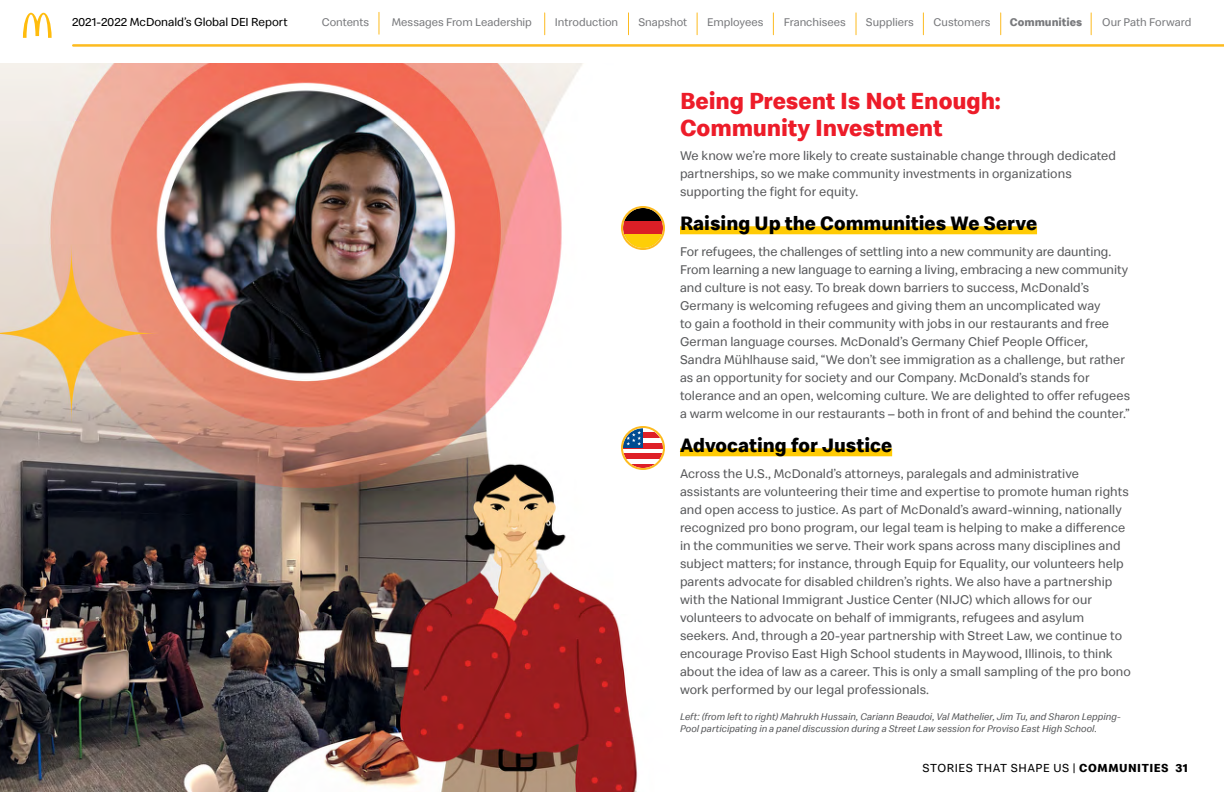
<style>
.page{position:relative;width:1224px;height:792px;background:#fff}
.page>*{position:absolute;margin:0;border:0;box-sizing:border-box;transform-origin:0 0}
.t1{font:700 24px/27px "Speedee";letter-spacing:-.005em;color:#ed1c29}
.t2{font:700 20px "Speedee";color:#000}
.t3{font:13px/18px "Speedee";letter-spacing:.005em;color:#58595b}
.t4{font:12px "Speedee";letter-spacing:.005em;color:#000}
.t5{font:12px "Speedee";letter-spacing:.045em;color:#000}
.t6{font:11.5px "Speedee";color:#797a7d}
.t7{font:700 11.5px "Speedee";color:#797a7d}
.t8{font:italic 10px/12px "Speedee";letter-spacing:.005em;color:#58595b}
.s1{font-weight:700}
</style>
<div class="page">
<img style="left:0;top:63px;width:1038px;height:729px">
<hr style="left:73px;top:44px;width:1151px;height:3px;background:#fdbb20">
<svg style="left:628px;top:13px;width:1px;height:22px"></svg>
<svg style="left:1001px;top:13px;width:1px;height:22px"></svg>
<svg style="left:923px;top:13px;width:1px;height:22px"></svg>
<svg style="left:856px;top:13px;width:1px;height:22px"></svg>
<svg style="left:773px;top:13px;width:1px;height:22px"></svg>
<svg style="left:697px;top:13px;width:1px;height:22px"></svg>
<svg style="left:379px;top:12px;width:1px;height:22px"></svg>
<svg style="left:545px;top:13px;width:1px;height:22px"></svg>
<svg style="left:1091px;top:13px;width:1px;height:22px"></svg>
<div style="left:680px;top:226px;width:357px;height:8px;background:#ffcb05"></div>
<div style="left:680px;top:448px;width:212px;height:8px;background:#ffcb05"></div>
<svg style="left:23px;top:13px;width:29px;height:25px"></svg>
<svg style="left:623px;top:208px;width:40px;height:13px"></svg>
<div style="left:623px;top:221px;width:40px;height:14px;background:#db1f26"></div>
<svg style="left:623px;top:234px;width:40px;height:14px"></svg>
<div style="left:621px;top:206px;width:44px;height:44px;border:2px solid #fdbb20;border-radius:50%"></div>
<svg style="left:623px;top:428px;width:40px;height:40px"></svg>
<div style="left:621px;top:426px;width:44px;height:44px;border:2px solid #fdbb20;border-radius:50%"></div>
<p class="t4" style="left:72px;top:15px;width:217px">2021-2022 McDonald’s Global DEI Report</p>
<p class="t6" style="left:322px;top:15px;width:49px">Contents</p>
<p class="t6" style="left:392px;top:15px;width:142px">Messages From Leadership</p>
<p class="t6" style="left:555px;top:15px;width:65px">Introduction</p>
<p class="t6" style="left:638px;top:15px;width:50px">Snapshot</p>
<p class="t6" style="left:707px;top:15px;width:58px">Employees</p>
<p class="t6" style="left:784px;top:15px;width:64px">Franchisees</p>
<p class="t6" style="left:866px;top:15px;width:49px">Suppliers</p>
<p class="t6" style="left:934px;top:15px;width:58px">Customers</p>
<p class="t7" style="left:1010px;top:15px;width:74px">Communities</p>
<p class="t6" style="left:1102px;top:15px;width:91px">Our Path Forward</p>
<h2 class="t1" style="left:680px;top:88px;width:322px">Being Present Is Not Enough:<br>Community Investment</h2>
<p class="t3" style="left:680px;top:147px;width:438px">We know we’re more likely to create sustainable change through dedicated partnerships, so we make community investments in organizations</p>
<p class="t3" style="left:680px;top:183px;width:180px">supporting the fight for equity.</p>
<h3 class="t2" style="left:680px;top:210px;width:359px">Raising Up the Communities We Serve</h3>
<p class="t3" style="left:680px;top:243px;width:450px">For refugees, the challenges of settling into a new community are daunting.<br>From learning a new language to earning a living, embracing a new community and culture is not easy. To break down barriers to success, McDonald’s Germany is welcoming refugees and giving them an uncomplicated way<br>to gain a foothold in their community with jobs in our restaurants and free</p>
<p class="t3" style="left:680px;top:333px;width:410px">German language courses. McDonald’s Germany Chief People Officer,</p>
<p class="t3" style="left:680px;top:351px;width:446px">Sandra Mühlhause said, “We don’t see immigration as a challenge, but rather as an opportunity for society and our Company. McDonald’s stands for</p>
<p class="t3" style="left:680px;top:387px;width:452px">tolerance and an open, welcoming culture. We are delighted to offer refugees</p>
<p class="t3" style="left:680px;top:405px;width:451px">a warm welcome in our restaurants – both in front of and behind the counter.”</p>
<h3 class="t2" style="left:680px;top:432px;width:214px">Advocating for Justice</h3>
<p class="t3" style="left:680px;top:465px;width:450px">Across the U.S., McDonald’s attorneys, paralegals and administrative assistants are volunteering their time and expertise to promote human rights and open access to justice. As part of McDonald’s award-winning, nationally</p>
<p class="t3" style="left:680px;top:519px;width:447px">recognized pro bono program, our legal team is helping to make a difference</p>
<p class="t3" style="left:680px;top:537px;width:445px">in the communities we serve. Their work spans across many disciplines and subject matters; for instance, through Equip for Equality, our volunteers help parents advocate for disabled children’s rights. We also have a partnership with the National Immigrant Justice Center (NIJC) which allows for our volunteers to advocate on behalf of immigrants, refugees and asylum seekers. And, through a 20-year partnership with Street Law, we continue to</p>
<p class="t3" style="left:680px;top:645px;width:434px">encourage Proviso East High School students in Maywood, Illinois, to think</p>
<p class="t3" style="left:680px;top:663px;width:452px">about the idea of law as a career. This is only a small sampling of the pro bono work performed by our legal professionals.</p>
<p class="t8" style="left:680px;top:711px;width:442px">Left: (from left to right) Mahrukh Hussain, Cariann Beaudoi, Val Mathelier, Jim Tu, and Sharon Lepping-<br>Pool participating in a panel discussion during a Street Law session for Proviso East High School.</p>
<p class="t5" style="left:922px;top:761px;width:267px">STORIES THAT SHAPE US | <span class="s1">COMMUNITIES 31</span></p>
</div>
